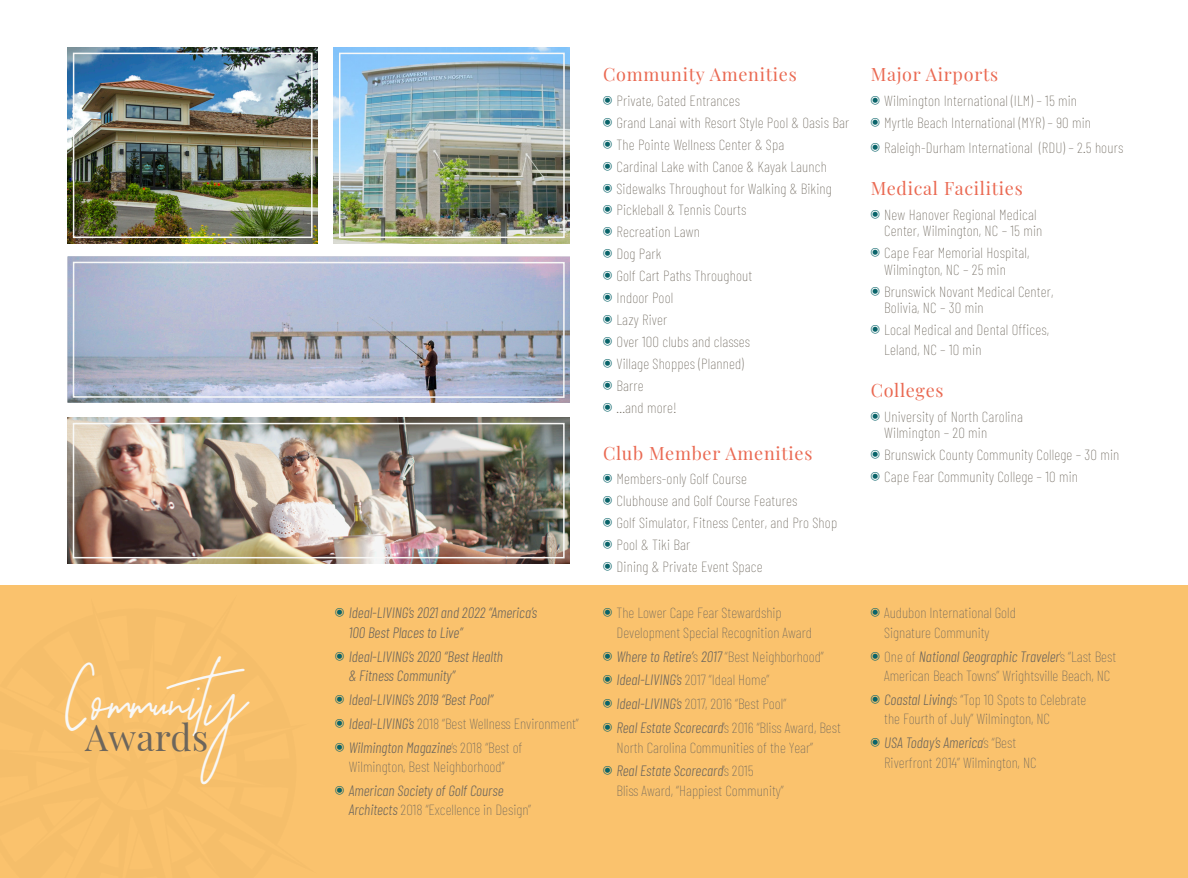
<style>
.page{position:relative;width:1188px;height:878px;background:#fff}
.page>*{position:absolute;margin:0;border:0;box-sizing:border-box;transform-origin:0 0}
.t1{font:47.25px "Sydney";letter-spacing:.01em;color:#f8f8f7}
.t2{font:36.3px "Playfair Display";letter-spacing:.01em;color:#6d665c}
.big_bullets{font:18px "Playfair Display";letter-spacing:.04em;color:#ea6952}
.t3{font:100 15px/19.5px "Barlow Condensed";letter-spacing:.01em;color:#6d665c}
.t4{font:italic 300 15px/19.5px "Barlow Condensed";color:#6d665c}
.s1{font-weight:300;font-style:italic}
.s2{font-weight:100;font-style:normal}
</style>
<div class="page">
<div style="left:0;top:585px;width:1188px;height:293px;background:#fac26d"></div>
<img style="left:68px;top:47px;width:250px;height:196px">
<img style="left:334px;top:47px;width:236px;height:196px">
<img style="left:68px;top:256px;width:502px;height:147px">
<img style="left:68px;top:417px;width:502px;height:146px">
<div style="left:73px;top:53px;width:240px;height:185px;border:2px solid #f8f8f7"></div>
<div style="left:339px;top:53px;width:226px;height:185px;border:2px solid #f8f8f7"></div>
<div style="left:73px;top:262px;width:492px;height:136px;border:2px solid #f8f8f7"></div>
<div style="left:73px;top:423px;width:492px;height:135px;border:2px solid #f8f8f7"></div>
<p class="t1" style="left:68px;top:673px;width:214px">Community</p>
<p class="t2" style="left:85px;top:708px;width:125px">Awards</p>
<p class="t4" style="left:349px;top:602px;width:190px">Ideal-LIVING’s 2021 and 2022 “America’s<br>100 Best Places to Live”</p>
<p class="t4" style="left:349px;top:645px;width:156px">Ideal-LIVING’s 2020 “Best Health &amp; Fitness Community”</p>
<p class="t4" style="left:349px;top:688px;width:146px">Ideal-LIVING’s 2019 “Best Pool”</p>
<p class="t3" style="left:349px;top:712px;width:232px"><span class="s1">Ideal-LIVING’s</span> 2018 “Best Wellness Environment”</p>
<p class="t3" style="left:349px;top:736px;width:175px"><span class="s1">Wilmington Magazine</span>’s 2018 “Best of<br>Wilmington, Best Neighborhood”</p>
<p class="t4" style="left:349px;top:779px;width:184px">American Society of Golf Course<br>Architects <span class="s2">2018 “Excellence in Design”</span></p>
<p class="big_bullets" style="left:603px;top:60px;width:195px">Community Amenities</p>
<p class="t3" style="left:616px;top:90px;width:125px">Private, Gated Entrances</p>
<p class="t3" style="left:616px;top:112px;width:234px">Grand Lanai with Resort Style Pool &amp; Oasis Bar</p>
<p class="t3" style="left:616px;top:133px;width:169px">The Pointe Wellness Center &amp; Spa</p>
<p class="t3" style="left:616px;top:155px;width:212px">Cardinal Lake with Canoe &amp; Kayak Launch</p>
<p class="t3" style="left:616px;top:177px;width:217px">Sidewalks Throughout for Walking &amp; Biking</p>
<p class="t3" style="left:616px;top:199px;width:131px">Pickleball &amp; Tennis Courts</p>
<p class="t3" style="left:616px;top:221px;width:85px">Recreation Lawn</p>
<p class="t3" style="left:616px;top:243px;width:46px">Dog Park</p>
<p class="t3" style="left:616px;top:265px;width:137px">Golf Cart Paths Throughout</p>
<p class="t3" style="left:616px;top:287px;width:58px">Indoor Pool</p>
<p class="t3" style="left:616px;top:309px;width:52px">Lazy River</p>
<p class="t3" style="left:616px;top:331px;width:135px">Over 100 clubs and classes</p>
<p class="t3" style="left:616px;top:352px;width:129px">Village Shoppes (Planned)</p>
<p class="t3" style="left:616px;top:374px;width:29px">Barre</p>
<p class="t3" style="left:616px;top:396px;width:62px">…and more!</p>
<p class="big_bullets" style="left:603px;top:438px;width:211px">Club Member Amenities</p>
<p class="t3" style="left:616px;top:468px;width:132px">Members-only Golf Course</p>
<p class="t3" style="left:616px;top:490px;width:182px">Clubhouse and Golf Course Features</p>
<p class="t3" style="left:616px;top:512px;width:222px">Golf Simulator, Fitness Center, and Pro Shop</p>
<p class="t3" style="left:616px;top:534px;width:75px">Pool &amp; Tiki Bar</p>
<p class="t3" style="left:616px;top:556px;width:148px">Dining &amp; Private Event Space</p>
<p class="t3" style="left:617px;top:602px;width:197px">The Lower Cape Fear Stewardship<br>Development Special Recognition Award</p>
<p class="t3" style="left:617px;top:645px;width:209px"><span class="s1">Where to Retire’</span>s <span class="s1">2017</span> “Best Neighborhood”</p>
<p class="t3" style="left:617px;top:669px;width:154px"><span class="s1">Ideal-LIVING’s</span> 2017 “Ideal Home”</p>
<p class="t3" style="left:617px;top:693px;width:171px"><span class="s1">Ideal-LIVING’s</span> 2017, 2016 “Best Pool”</p>
<p class="t3" style="left:617px;top:716px;width:226px"><span class="s1">Real Estate Scorecard</span>’s 2016 “Bliss Award, Best<br>North Carolina Communities of the Year”</p>
<p class="t3" style="left:617px;top:760px;width:169px"><span class="s1">Real Estate Scorecard</span>’s 2015<br>Bliss Award, “Happiest Community”</p>
<p class="big_bullets" style="left:871px;top:60px;width:129px">Major Airports</p>
<p class="t3" style="left:884px;top:90px;width:194px">Wilmington International (ILM) – 15 min</p>
<p class="t3" style="left:884px;top:112px;width:208px">Myrtle Beach International (MYR) – 90 min</p>
<p class="t3" style="left:884px;top:136px;width:241px">Raleigh-Durham International (RDU) – 2.5 hours</p>
<p class="big_bullets" style="left:871px;top:174px;width:153px">Medical Facilities</p>
<p class="t3" style="left:884px;top:205px;width:160px;line-height:16.5px">New Hanover Regional Medical<br>Center, Wilmington, NC – 15 min</p>
<p class="t3" style="left:884px;top:243px;width:147px;line-height:16.5px">Cape Fear Memorial Hospital,<br>Wilmington, NC – 25 min</p>
<p class="t3" style="left:884px;top:282px;width:171px;line-height:16.5px">Brunswick Novant Medical Center,<br>Bolivia, NC – 30 min</p>
<p class="t3" style="left:884px;top:319px;width:166px">Local Medical and Dental Offices,<br>Leland, NC – 10 min</p>
<p class="big_bullets" style="left:871px;top:376px;width:74px">Colleges</p>
<p class="t3" style="left:884px;top:407px;width:140px;line-height:16.5px">University of North Carolina<br>Wilmington – 20 min</p>
<p class="t3" style="left:884px;top:444px;width:237px">Brunswick County Community College – 30 min</p>
<p class="t3" style="left:884px;top:466px;width:195px">Cape Fear Community College – 10 min</p>
<p class="t3" style="left:884px;top:602px;width:133px">Audubon International Gold<br>Signature Community</p>
<p class="t3" style="left:884px;top:645px;width:233px">One of <span class="s1">National Geographic Traveler</span>’s “Last Best<br>American Beach Towns” Wrightsville Beach, NC</p>
<p class="t3" style="left:884px;top:688px;width:204px"><span class="s1">Coastal Living</span>’s “Top 10 Spots to Celebrate the Fourth of July” Wilmington, NC</p>
<p class="t3" style="left:884px;top:732px;width:154px"><span class="s1">USA Today’s America</span>’s “Best<br>Riverfront 2014” Wilmington, NC</p>
</div>
